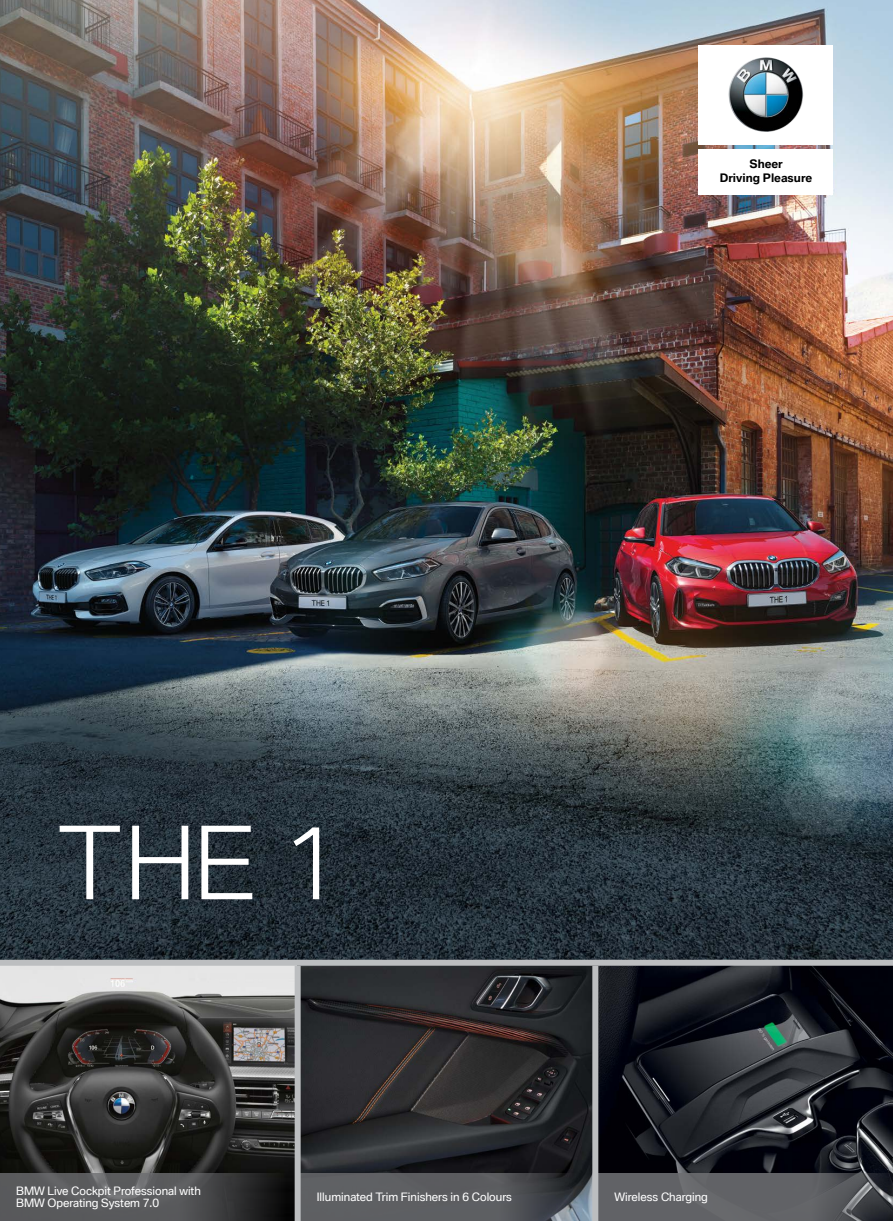
<style>
.page{position:relative;width:893px;height:1221px;background:#fff}
.page>*{position:absolute;margin:0;border:0;box-sizing:border-box;transform-origin:0 0}
.t1{font:300 97.5px "BMW Type Global Pro";color:#fff}
.t2{font:700 11.4px/14.4px "BMW Type Global Pro";color:#000;text-align:center}
.t3{font:11.25px/12px "BMW Type Global Pro";color:#fff}
</style>
<div class="page">
<img style="left:0;top:0;width:893px;height:959px">
<img style="left:0;top:965px;width:295px;height:207px">
<svg style="left:598px;top:965px;width:295px;height:207px;background:#1d2027"></svg>
<svg style="left:301px;top:965px;width:291px;height:207px;background:#2a292c"></svg>
<svg style="left:0;top:1172px;width:295px;height:48px;background:#4a4a4c"></svg>
<svg style="left:301px;top:1172px;width:291px;height:48px;background:#56585d"></svg>
<svg style="left:598px;top:1172px;width:295px;height:48px;background:#5b5c60"></svg>
<div style="left:295px;top:965px;width:6px;height:255px;background:#bcbec0"></div>
<div style="left:592px;top:965px;width:6px;height:255px;background:#bcbec0"></div>
<div style="left:0;top:959px;width:893px;height:6px;background:#bcbec0"></div>
<div style="left:699px;top:149px;width:134px;height:45px;background:#fff"></div>
<div style="left:699px;top:45px;width:134px;height:100px;background:#fff"></div>
<img style="left:728px;top:57px;width:75px;height:75px">
<p class="t2" style="left:720px;top:158px;width:94px">Sheer<br>Driving Pleasure</p>
<h1 class="t1" style="left:57px;top:793px;width:284px">THE 1</h1>
<p class="t3" style="left:16px;top:1185px;width:186px">BMW Live Cockpit Professional with<br>BMW Operating System 7.0</p>
<p class="t3" style="left:317px;top:1191px;width:197px">Illuminated Trim Finishers in 6 Colours</p>
<p class="t3" style="left:614px;top:1191px;width:95px">Wireless Charging</p>
</div>
